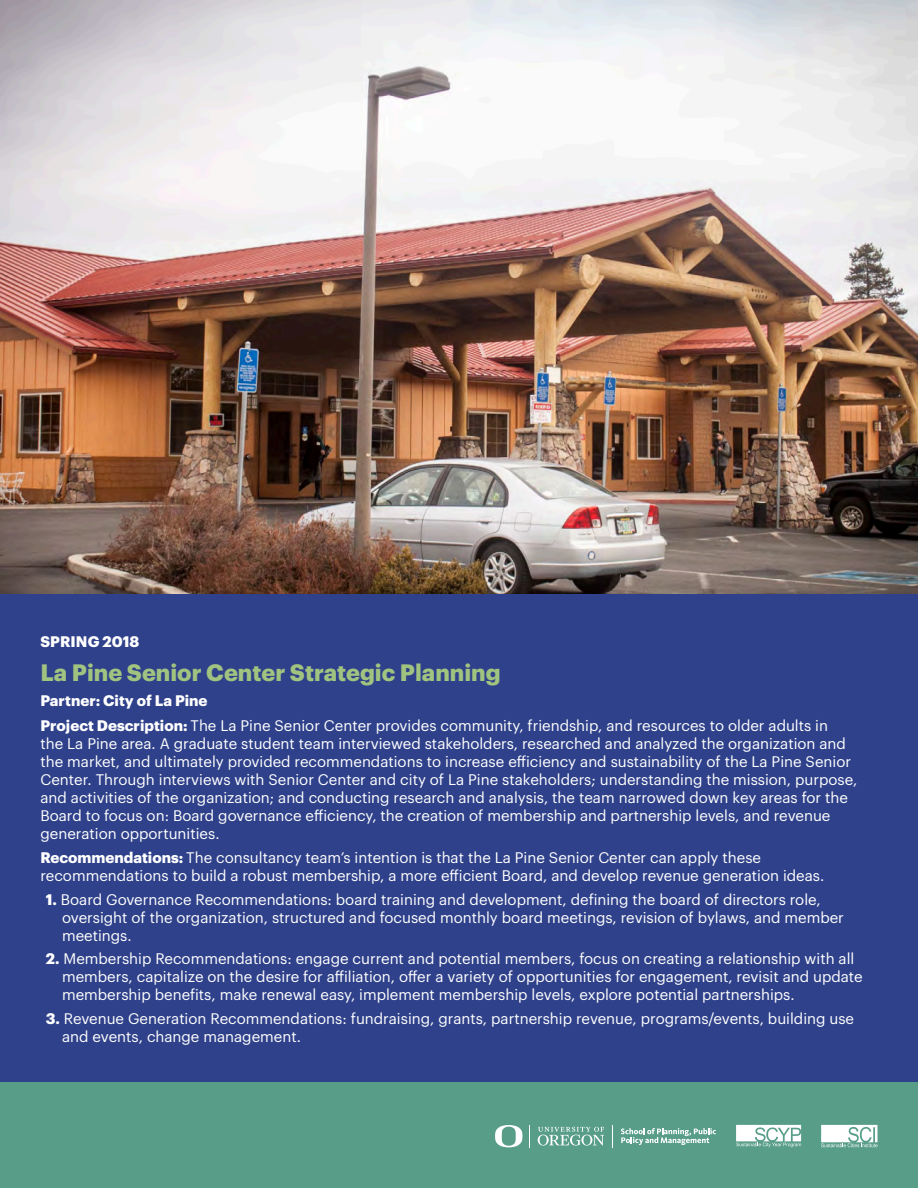
<style>
.page{position:relative;width:918px;height:1188px;background:#fff}
.page>*{position:absolute;margin:0;border:0;box-sizing:border-box;transform-origin:0 0}
.t1{font:700 23.25px "Graphik";color:#a1c380}
.numbered{font:15px/18px "Graphik";color:#fff}
.project_desc{font:15px/18px "Graphik";color:#fff}
.recs{font:15px/18px "Graphik";color:#fff}
.partner{font:700 15px "Graphik";color:#fff}
.term_and_year{font:700 15px "Graphik";letter-spacing:.005em;color:#fff}
.s1{font-weight:700}
</style>
<div class="page">
<div style="left:0;top:392px;width:918px;height:690px;background:#2f418a"></div>
<div style="left:0;top:1082px;width:918px;height:106px;background:#579d88"></div>
<svg style="left:736px;top:1125px;width:65px;height:22px"></svg>
<svg style="left:821px;top:1125px;width:57px;height:22px"></svg>
<svg style="left:538px;top:1127px;width:66px;height:19px"></svg>
<svg style="left:495px;top:1125px;width:27px;height:22px"></svg>
<svg style="left:529px;top:1125px;width:1px;height:23px"></svg>
<svg style="left:612px;top:1125px;width:1px;height:23px"></svg>
<svg style="left:621px;top:1128px;width:95px;height:17px"></svg>
<img style="left:0;top:0;width:918px;height:594px">
<p class="term_and_year" style="left:41px;top:630px;width:100px">SPRING 2018</p>
<p class="t1" style="left:40px;top:655px;width:462px">La Pine Senior Center Strategic Planning</p>
<p class="partner" style="left:40px;top:689px;width:169px">Partner: City of La Pine</p>
<p class="project_desc" style="left:40px;top:715px;width:818px"><span class="s1">Project Description:</span> The La Pine Senior Center provides community, friendship, and resources to older adults in<br>the La Pine area. A graduate student team interviewed stakeholders, researched and analyzed the organization and the market, and ultimately provided recommendations to increase efficiency and sustainability of the La Pine Senior Center. Through interviews with Senior Center and city of La Pine stakeholders; understanding the mission, purpose, and activities of the organization; and conducting research and analysis, the team narrowed down key areas for the Board to focus on: Board governance efficiency, the creation of membership and partnership levels, and revenue generation opportunities.</p>
<p class="recs" style="left:40px;top:848px;width:785px"><span class="s1">Recommendations:</span> The consultancy team’s intention is that the La Pine Senior Center can apply these recommendations to build a robust membership, a more efficient Board, and develop revenue generation ideas.</p>
<p class="numbered" style="left:62px;top:889px;width:783px;text-indent:-16px"><span class="s1">1.</span> Board Governance Recommendations: board training and development, defining the board of directors role, oversight of the organization, structured and focused monthly board meetings, revision of bylaws, and member meetings.</p>
<p class="numbered" style="left:62px;top:949px;width:802px;text-indent:-16px"><span class="s1">2.</span> Membership Recommendations: engage current and potential members, focus on creating a relationship with all members, capitalize on the desire for affiliation, offer a variety of opportunities for engagement, revisit and update membership benefits, make renewal easy, implement membership levels, explore potential partnerships.</p>
<p class="numbered" style="left:62px;top:1008px;width:794px;text-indent:-16px"><span class="s1">3.</span> Revenue Generation Recommendations: fundraising, grants, partnership revenue, programs/events, building use and events, change management.</p>
</div>
